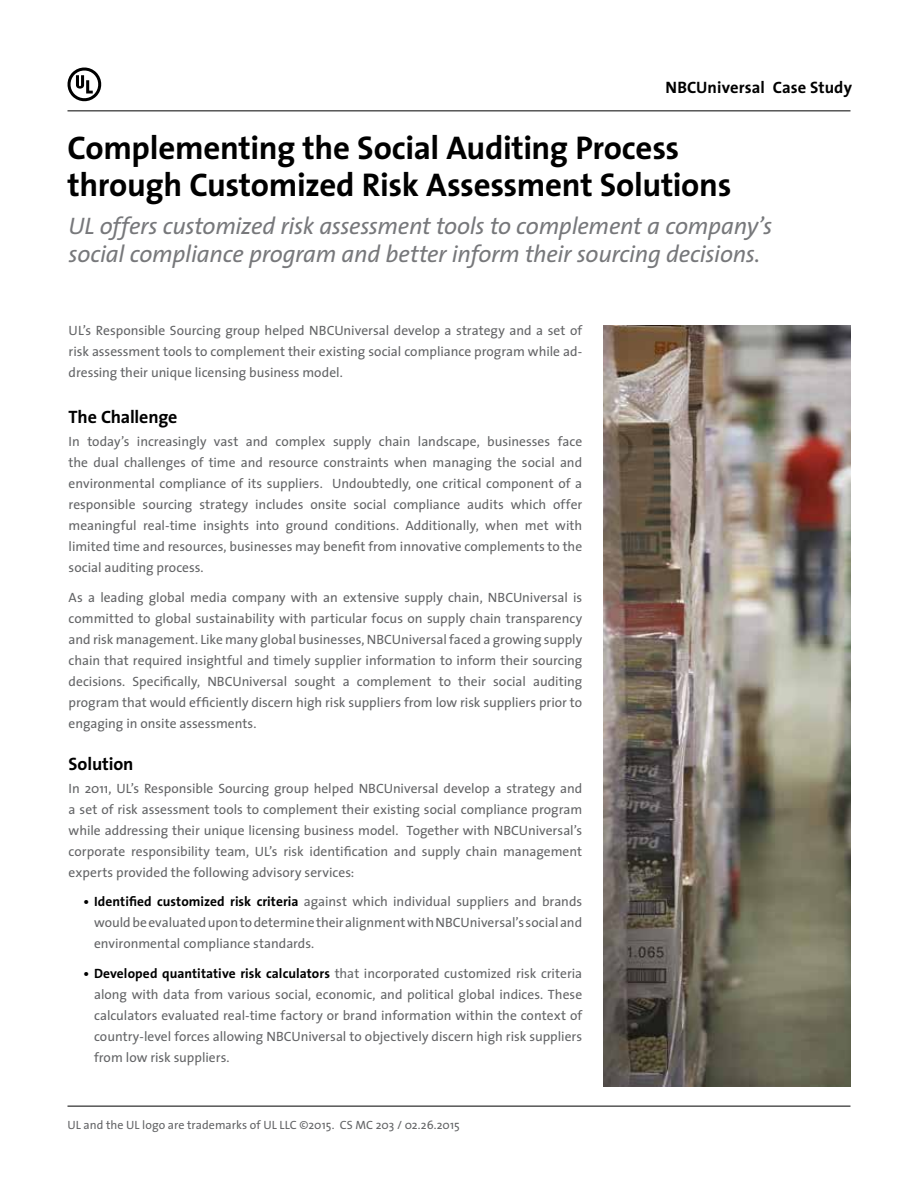
<style>
.page{position:relative;width:918px;height:1188px;background:#fff}
.page>*{position:absolute;margin:0;border:0;box-sizing:border-box;transform-origin:0 0}
.t1{font:700 33px/37.5px "The Sans";letter-spacing:-.01em;color:#000}
.t2{font:italic 24px/28.8px "The Sans";letter-spacing:-.01em;color:#77787b}
.t3{font:700 18px "The Sans";letter-spacing:-.01em;color:#000}
.t4{font:700 16.5px "The Sans";letter-spacing:.005em;color:#000}
.t5{font:13.5px/21px "The Sans";color:#636466;text-align:justify}
.t6{font:12px "The Sans";letter-spacing:.005em;color:#636466}
.s1{font-family:"The Sans B7";font-weight:700;color:#000}
</style>
<div class="page">
<img style="left:604px;top:325px;width:246px;height:761px">
<hr style="left:68px;top:1106px;width:782px;height:1px;background:#000">
<hr style="left:68px;top:111px;width:782px;height:1px;background:#000">
<svg style="left:67px;top:67px;width:35px;height:35px"></svg>
<p class="t4" style="left:666px;top:74px;width:188px">NBCUniversal Case Study</p>
<h1 class="t1" style="left:68px;top:128px;width:666px">Complementing the Social Auditing Process through Customized Risk Assessment Solutions</h1>
<h2 class="t2" style="left:69px;top:210px;width:705px">UL offers customized risk assessment tools to complement a company’s social compliance program and better inform their sourcing decisions.</h2>
<p class="t5" style="left:69px;top:320px;width:515px">UL’s Responsible Sourcing group helped NBCUniversal develop a strategy and a set of risk assessment tools to complement their existing social compliance program while ad&shy;dressing their unique licensing business model.</p>
<h3 class="t3" style="left:69px;top:401px;width:110px">The Challenge</h3>
<p class="t5" style="left:69px;top:430px;width:515px">In today’s increasingly vast and complex supply chain landscape, businesses face the dual challenges of time and resource constraints when managing the social and environmental compliance of its suppliers. Undoubtedly, one critical component of a responsible sourcing strategy includes onsite social compliance audits which offer meaningful real-time insights into ground conditions. Additionally, when met with limited time and resources, businesses may benefit from innovative complements to the social auditing process.</p>
<p class="t5" style="left:69px;top:586px;width:515px">As a leading global media company with an extensive supply chain, NBCUniversal is committed to global sustainability with particular focus on supply chain transparency and risk management. Like many global businesses, NBCUniversal faced a growing supply chain that required insightful and timely supplier information to inform their sourcing decisions. Specifically, NBCUniversal sought a complement to their social auditing program that would efficiently discern high risk suppliers from low risk suppliers prior to engaging in onsite assessments.</p>
<h3 class="t3" style="left:69px;top:748px;width:66px">Solution</h3>
<p class="t5" style="left:69px;top:777px;width:515px">In 2011, UL’s Responsible Sourcing group helped NBCUniversal develop a strategy and a set of risk assessment tools to complement their existing social compliance program while addressing their unique licensing business model. Together with NBCUniversal’s corporate responsibility team, UL’s risk identification and supply chain management experts provided the following advisory services:</p>
<p class="t5" style="left:94px;top:891px;width:490px;text-indent:-10px"><span class="s1">• Identified customized risk criteria</span> against which individual suppliers and brands would be evaluated upon to determine their alignment with NBCUniversal’s social and environmental compliance standards.</p>
<p class="t5" style="left:94px;top:963px;width:490px;text-indent:-11px"><span class="s1">• Developed quantitative risk calculators</span> that incorporated customized risk criteria along with data from various social, economic, and political global indices. These calculators evaluated real-time factory or brand information within the context of country-level forces allowing NBCUniversal to objectively discern high risk suppliers from low risk suppliers.</p>
<p class="t6" style="left:68px;top:1115px;width:394px">UL and the UL logo are trademarks of UL LLC ©2015. CS MC 203 / 02.26.2015</p>
</div>
